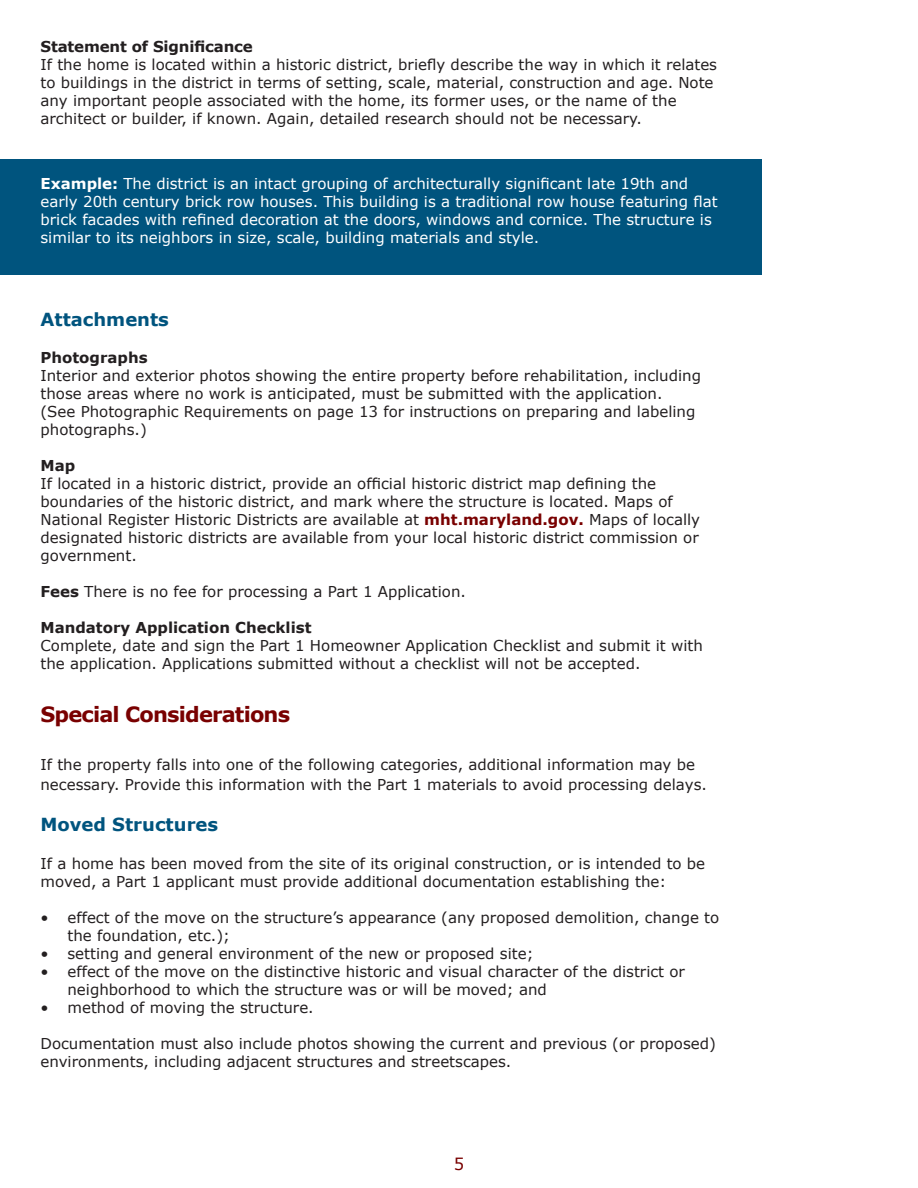
<style>
.page{position:relative;width:918px;height:1188px;background:#fff}
.page>*{position:absolute;margin:0;border:0;box-sizing:border-box;transform-origin:0 0}
.t1{font:700 21px "Verdana";letter-spacing:-.04em;color:#790000}
.t2{font:700 18px "Verdana";color:#00547e}
.t3{font:16.5px "Verdana";color:#790000}
.t4{font:15px/18px "Verdana";color:#231f20}
.t5{font:15px/18px "Verdana";color:#fff}
.t6{font:700 15px "Verdana";color:#231f20}
.s1{font-weight:700}
.s2{font-weight:700;color:#790000}
</style>
<div class="page">
<div style="left:0;top:160px;width:761px;height:115px;background:#00547e"></div>
<p class="t6" style="left:40px;top:36px;width:214px">Statement of Significance</p>
<p class="t4" style="left:40px;top:55px;width:678px">If the home is located within a historic district, briefly describe the way in which it relates to buildings in the district in terms of setting, scale, material, construction and age. Note any important people associated with the home, its former uses, or the name of the architect or builder, if known. Again, detailed research should not be necessary.</p>
<p class="t5" style="left:40px;top:175px;width:679px"><span class="s1">Example:</span> The district is an intact grouping of architecturally significant late 19th and early 20th century brick row houses. This building is a traditional row house featuring flat brick facades with refined decoration at the doors, windows and cornice. The structure is similar to its neighbors in size, scale, building materials and style.</p>
<p class="t2" style="left:40px;top:306px;width:130px">Attachments</p>
<p class="t6" style="left:40px;top:347px;width:109px">Photographs</p>
<p class="t4" style="left:40px;top:367px;width:662px">Interior and exterior photos showing the entire property before rehabilitation, including those areas where no work is anticipated, must be submitted with the application. (See Photographic Requirements on page 13 for instructions on preparing and labeling photographs.)</p>
<p class="t6" style="left:40px;top:455px;width:36px">Map</p>
<p class="t4" style="left:40px;top:475px;width:661px">If located in a historic district, provide an official historic district map defining the boundaries of the historic district, and mark where the structure is located. Maps of National Register Historic Districts are available at <span class="s2">mht.maryland.gov.</span> Maps of locally designated historic districts are available from your local historic district commission or government.</p>
<p class="t4" style="left:40px;top:583px;width:427px"><span class="s1">Fees</span> There is no fee for processing a Part 1 Application.</p>
<p class="t6" style="left:40px;top:617px;width:273px">Mandatory Application Checklist</p>
<p class="t4" style="left:40px;top:637px;width:664px">Complete, date and sign the Part 1 Homeowner Application Checklist and submit it with the application. Applications submitted without a checklist will not be accepted.</p>
<p class="t1" style="left:40px;top:699px;width:251px">Special Considerations</p>
<p class="t4" style="left:40px;top:755px;width:668px;line-height:19.8px">If the property falls into one of the following categories, additional information may be necessary. Provide this information with the Part 1 materials to avoid processing delays.</p>
<p class="t2" style="left:40px;top:812px;width:179px">Moved Structures</p>
<p class="t4" style="left:40px;top:855px;width:666px">If a home has been moved from the site of its original construction, or is intended to be moved, a Part 1 applicant must provide additional documentation establishing the:</p>
<p class="t4" style="left:68px;top:909px;width:653px;text-indent:-27px">• effect of the move on the structure’s appearance (any proposed demolition, change to the foundation, etc.);</p>
<p class="t4" style="left:40px;top:945px;width:494px">• setting and general environment of the new or proposed site;</p>
<p class="t4" style="left:68px;top:963px;width:619px;text-indent:-27px">• effect of the move on the distinctive historic and visual character of the district or neighborhood to which the structure was or will be moved; and</p>
<p class="t4" style="left:40px;top:999px;width:275px">• method of moving the structure.</p>
<p class="t4" style="left:40px;top:1035px;width:677px">Documentation must also include photos showing the current and previous (or proposed) environments, including adjacent structures and streetscapes.</p>
<p class="t3" style="left:454px;top:1153px;width:12px">5</p>
</div>
